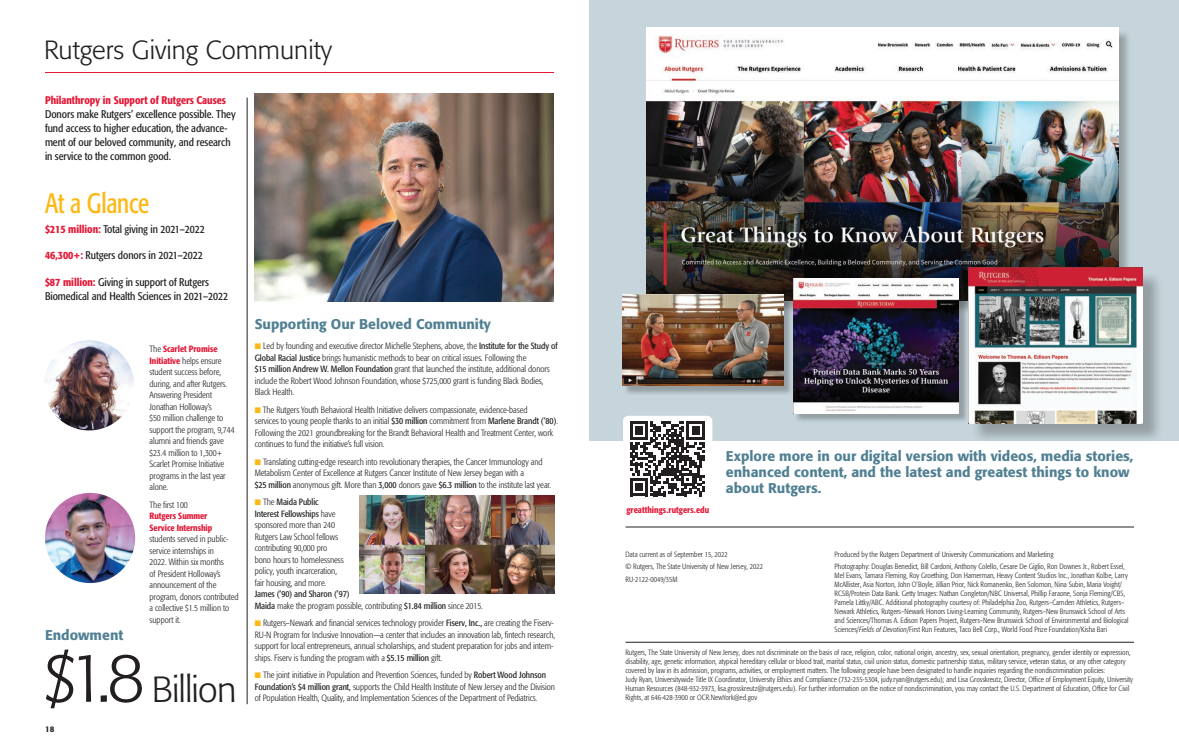
<style>
.page{position:relative;width:1179px;height:756px;background:#fff}
.page>*{position:absolute;margin:0;border:0;box-sizing:border-box;transform-origin:0 0}
.BIG_-Number{font:300 68px "Formata BQ";color:#231f20}
.BIG_-Number-2{font:300 36px "Formata BQ";letter-spacing:-.025em;color:#231f20}
.Head_FormCnd_28pt{font:condensed 28px "Formata BQ";letter-spacing:-.01em;color:#fcb814;scale:.9 1}
.Page_Head{font:300 26px "Formata BQ";color:#231f20}
.Story-Form_Med_Head{font:500 14px/16px "Formata BQ";color:#518093}
.Text-B_FormCnd_11pt{font:condensed 11px/14px "Formata BQ";letter-spacing:-.005em;color:#231f20}
.Text-A_FormLtCnd_9pt{font:300 condensed 9px/11.5px "Formata BQ";letter-spacing:-.005em;color:#231f20}
.IBC_Credits{font:500 condensed 9px "Formata BQ";letter-spacing:.005em;color:#e51836}
.t1{font:500 8px "Formata BQ";color:#231f20}
.IBC_Credits-2{font:300 condensed 7.5px/9px "Formata BQ";letter-spacing:.005em;color:#231f20}
.s1{font-weight:500;color:#e51836}
.s2{color:#fcb814}
.s3{font-weight:400}
.s4{font-style:italic}
</style>
<div class="page">
<hr style="left:247px;top:98px;width:1px;height:606px;background:#231f20">
<hr style="left:45px;top:72px;width:1089px;height:1px;background:#e51836">
<img style="left:254px;top:93px;width:299px;height:209px">
<img style="left:44px;top:340px;width:90px;height:90px;border-radius:45px">
<img style="left:45px;top:493px;width:90px;height:90px;border-radius:45px">
<img style="left:359px;top:495px;width:195px;height:99px">
<div style="left:554px;top:59px;width:35px;height:43px;background:#fff"></div>
<div style="left:589px;top:0;width:590px;height:441px;background:#c5d5db"></div>
<hr style="left:625px;top:642px;width:509px;height:1px;background:#231f20">
<hr style="left:625px;top:527px;width:509px;height:1px;background:#231f20">
<div style="left:648px;top:29px;width:484px;height:285px;background:#231f20;opacity:.3"></div>
<img style="left:647px;top:27px;width:471px;height:269px">
<div style="left:971px;top:271px;width:192px;height:173px;background:#231f20;opacity:.3"></div>
<img style="left:969px;top:268px;width:173px;height:156px">
<div style="left:795px;top:280px;width:174px;height:143px;background:#231f20;opacity:.3"></div>
<img style="left:793px;top:278px;width:166px;height:135px">
<div style="left:623px;top:296px;width:170px;height:100px;background:#231f20;opacity:.3"></div>
<img style="left:622px;top:295px;width:161px;height:91px">
<div style="left:623px;top:416px;width:89px;height:92px;background:#fff;border-radius:5px"></div>
<svg style="left:630px;top:422px;width:75px;height:74px"></svg>
<p class="Page_Head" style="left:44px;top:35px;width:290px">Rutgers Giving Community</p>
<p class="Text-B_FormCnd_11pt" style="left:45px;top:93px;width:192px"><span class="s1">Philanthropy in Support of Rutgers Causes </span>Donors make Rutgers’ excellence possible. They fund access to higher education, the advance&shy;ment of our beloved community, and research in service to the common good.</p>
<p class="Head_FormCnd_28pt" style="left:45px;top:187px;width:117px">At a Glance</p>
<p class="Text-B_FormCnd_11pt" style="left:45px;top:222px;width:161px"><span class="s1">$215 million:</span> Total giving in 2021–2022</p>
<p class="Text-B_FormCnd_11pt" style="left:45px;top:249px;width:159px"><span class="s1">46,300+:</span> Rutgers donors in 2021–2022</p>
<p class="Text-B_FormCnd_11pt" style="left:45px;top:275px;width:185px"><span class="s1">$87 million:</span> Giving in support of Rutgers<br>Biomedical and Health Sciences in 2021–2022</p>
<p class="Story-Form_Med_Head" style="left:45px;top:627px;width:80px">Endowment</p>
<p class="Text-A_FormLtCnd_9pt" style="left:150px;top:343px;width:87px">The <span class="s1">Scarlet Promise<br>Initiative</span> helps ensure student success before, during, and after Rutgers.<br>Answering President<br>Jonathan Holloway’s<br>$50 million challenge to support the program, 9,744 alumni and friends gave $23.4 million to 1,300+<br>Scarlet Promise Initiative programs in the last year alone.</p>
<p class="Text-A_FormLtCnd_9pt" style="left:150px;top:499px;width:91px">The first 100<br><span class="s1">Rutgers Summer<br>Service Internship </span>students served in public&shy;service internships in<br>2022. Within six months<br>of President Holloway’s announcement of the program, donors contributed a collective $1.5 million to support it.</p>
<p class="BIG_-Number" style="left:44px;top:638px;width:104px">$1.8</p>
<p class="t1" style="left:45px;top:725px;width:11px">18</p>
<p class="BIG_-Number-2" style="left:152px;top:668px;width:86px">Billion</p>
<p class="Story-Form_Med_Head" style="left:255px;top:316px;width:238px">Supporting Our Beloved Community</p>
<p class="Text-A_FormLtCnd_9pt" style="left:255px;top:340px;width:304px"><span class="s2">■</span> Led by founding and executive director Michelle Stephens, above, the <span class="s3">Institute for the Study of Global Racial Justice</span> brings humanistic methods to bear on critical issues. Following the<br><span class="s3">$15 million Andrew W. Mellon Foundation</span> grant that launched the institute, additional donors include the Robert Wood Johnson Foundation, whose $725,000 grant is funding Black Bodies, Black Health.</p>
<p class="Text-A_FormLtCnd_9pt" style="left:255px;top:404px;width:305px"><span class="s2">■</span> The Rutgers Youth Behavioral Health Initiative delivers compassionate, evidence-based<br>services to young people thanks to an initial <span class="s3">$30 million</span> commitment from <span class="s3">Marlene Brandt (’80)</span>.<br>Following the 2021 groundbreaking for the Brandt Behavioral Health and Treatment Center, work continues to fund the initiative’s full vision.</p>
<p class="Text-A_FormLtCnd_9pt" style="left:255px;top:456px;width:298px"><span class="s2">■</span> Translating cutting-edge research into revolutionary therapies, the Cancer Immunology and<br>Metabolism Center of Excellence at Rutgers Cancer Institute of New Jersey began with a<br><span class="s3">$25 million</span> anonymous gift. More than <span class="s3">3,000</span> donors gave <span class="s3">$6.3 million</span> to the institute last year.</p>
<p class="Text-A_FormLtCnd_9pt" style="left:255px;top:496px;width:230px"><span class="s2">■</span> The <span class="s3">Maida Public<br>Interest Fellowships</span> have<br>sponsored more than 240<br>Rutgers Law School fellows<br>contributing 90,000 pro<br>bono hours to homelessness<br>policy, youth incarceration,<br>fair housing, and more.<br><span class="s3">James (’90) and Sharon (’97)<br>Maida</span> make the program possible, contributing <span class="s3">$1.84 million</span> since 2015.</p>
<p class="Text-A_FormLtCnd_9pt" style="left:255px;top:617px;width:302px"><span class="s2">■</span> Rutgers–Newark and financial services technology provider <span class="s3">Fiserv, Inc.,</span> are creating the Fiserv-RU-N Program for Inclusive Innovation—a center that includes an innovation lab, fintech research, support for local entrepreneurs, annual scholarships, and student preparation for jobs and intern&shy;ships. Fiserv is funding the program with a <span class="s3">$5.15 million</span> gift.</p>
<p class="Text-A_FormLtCnd_9pt" style="left:255px;top:669px;width:302px"><span class="s2">■</span> The joint initiative in Population and Prevention Sciences, funded by <span class="s3">Robert Wood Johnson<br>Foundation’s $4 million grant,</span> supports the Child Health Institute of New Jersey and the Division of Population Health, Quality, and Implementation Sciences of the Department of Pediatrics.</p>
<p class="IBC_Credits" style="left:626px;top:504px;width:84px">greatthings.rutgers.edu</p>
<p class="Story-Form_Med_Head" style="left:726px;top:448px;width:409px">Explore more in our digital version with videos, media stories, enhanced content, and the latest and greatest things to know about Rutgers.</p>
<p class="IBC_Credits-2" style="left:625px;top:550px;width:104px">Data current as of September 15, 2022</p>
<p class="IBC_Credits-2" style="left:625px;top:562px;width:139px">© Rutgers, The State University of New Jersey, 2022</p>
<p class="IBC_Credits-2" style="left:625px;top:575px;width:54px">RU-2122-0049/35M</p>
<p class="IBC_Credits-2" style="left:835px;top:550px;width:220px">Produced by the Rutgers Department of University Communications and Marketing</p>
<p class="IBC_Credits-2" style="left:835px;top:562px;width:295px">Photography: Douglas Benedict, Bill Cardoni, Anthony Colello, Cesare De Giglio, Ron Downes Jr., Robert Essel, Mel Evans, Tamara Fleming, Roy Groething, Don Hamerman, Heavy Content Studios Inc., Jonathan Kolbe, Larry McAllister, Asia Norton, John O’Boyle, Jillian Prior, Nick Romanenko, Ben Solomon, Nina Subin, Maria Voight/ RCSB/Protein Data Bank. Getty Images: Nathan Congleton/NBC Universal, Phillip Faraone, Sonja Fleming/CBS, Pamela Littky/ABC. Additional photography courtesy of: Philadelphia Zoo, Rutgers–Camden Athletics, Rutgers– Newark Athletics, Rutgers–Newark Honors Living-Learning Community, Rutgers–New Brunswick School of Arts and Sciences/Thomas A. Edison Papers Project, Rutgers–New Brunswick School of Environmental and Biological Sciences/<span class="s4">Fields of Devotion</span>/First Run Features, Taco Bell Corp., World Food Prize Foundation/Kisha Bari</p>
<p class="IBC_Credits-2" style="left:625px;top:648px;width:509px">Rutgers, The State University of New Jersey, does not discriminate on the basis of race, religion, color, national origin, ancestry, sex, sexual orientation, pregnancy, gender identity or expression, disability, age, genetic information, atypical hereditary cellular or blood trait, marital status, civil union status, domestic partnership status, military service, veteran status, or any other category covered by law in its admission, programs, activities, or employment matters. The following people have been designated to handle inquiries regarding the nondiscrimination policies:<br>Judy Ryan, Universitywide Title IX Coordinator, University Ethics and Compliance (732-235-5304, judy.ryan@rutgers.edu); and Lisa Grosskreutz, Director, Office of Employment Equity, University Human Resources (848-932-3973, lisa.grosskreutz@rutgers.edu). For further information on the notice of nondiscrimination, you may contact the U.S. Department of Education, Office for Civil Rights, at 646-428-3900 or OCR.NewYork@ed.gov</p>
</div>
